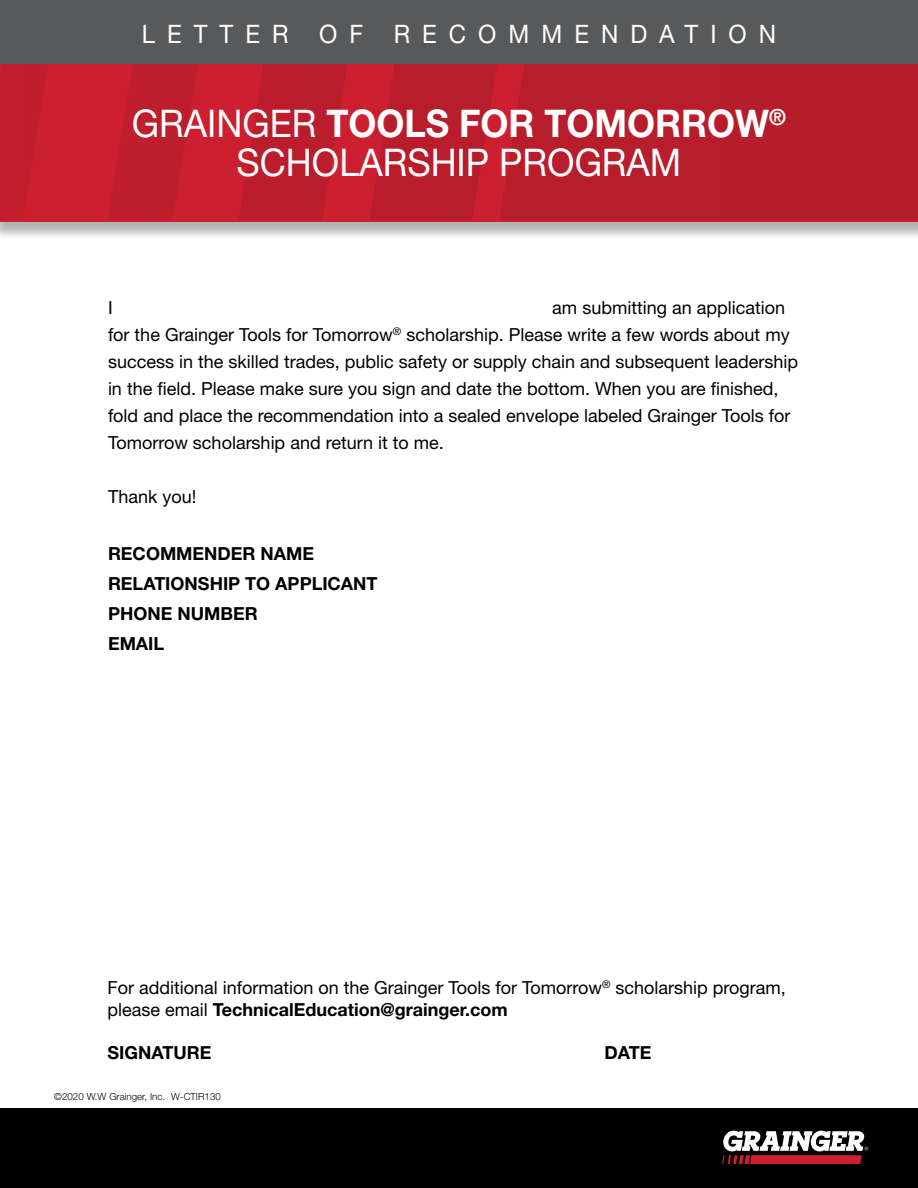
<style>
.page{position:relative;width:918px;height:1188px;background:#fff}
.page>*{position:absolute;margin:0;border:0;box-sizing:border-box;transform-origin:0 0}
.t1{font:38.1px/39px "Helvetica Neue LT Std";color:#fff;text-align:center;scale:.94 1}
.t2{font:25.5px "Helvetica Neue LT Std";letter-spacing:.5em;color:#fff;scale:.94 1}
.t3{font:18px/27px "Helvetica Neue LT Std";color:#000}
.t4{font:700 18px/30px "Helvetica Neue LT Std";color:#000}
.t5{font:300 9.75px "Helvetica Neue LT Std";color:#000}
.s1{font-weight:700}
</style>
<div class="page">
<div style="left:0;top:23px;width:918px;height:218px;background:#000;opacity:.3"></div>
<div style="left:0;top:21px;width:918px;height:201px;background:#cc2030"></div>
<svg style="left:369px;top:64px;width:128px;height:156px"></svg>
<svg style="left:239px;top:64px;width:108px;height:156px"></svg>
<svg style="left:108px;top:64px;width:90px;height:156px"></svg>
<svg style="left:17px;top:64px;width:31px;height:156px"></svg>
<div style="left:499px;top:64px;width:419px;height:156px;background:#b71d2b"></div>
<div style="left:0;top:1109px;width:918px;height:79px;background:#000"></div>
<svg style="left:722px;top:1131px;width:147px;height:33px"></svg>
<div style="left:0;top:0;width:918px;height:64px;background:#58595b"></div>
<h2 class="t2" style="left:142px;top:19px;width:676px">LETTER OF RECOMMENDATION</h2>
<h1 class="t1" style="left:132px;top:104px;width:697px">GRAINGER <span class="s1">TOOLS FOR TOMORROW</span><sup>®<br></sup>SCHOLARSHIP PROGRAM</h1>
<p class="t3" style="left:108px;top:294px;width:692px;text-indent:444px">am submitting an application for the Grainger Tools for Tomorrow<sup>®</sup> scholarship. Please write a few words about my success in the skilled trades, public safety or supply chain and subsequent leadership in the field. Please make sure you sign and date the bottom. When you are finished, fold and place the recommendation into a sealed envelope labeled Grainger Tools for Tomorrow scholarship and return it to me.</p>
<p class="t3" style="left:108px;top:483px;width:90px">Thank you!</p>
<p class="t3" style="left:108px;top:294px;width:6px">I</p>
<p class="t4" style="left:108px;top:538px;width:271px">RECOMMENDER NAME<br>RELATIONSHIP TO APPLICANT<br>PHONE NUMBER<br>EMAIL</p>
<p class="t3" style="left:108px;top:976px;width:680px;line-height:21.6px">For additional information on the Grainger Tools for Tomorrow<sup>®</sup> scholarship program, please email <span class="s1">TechnicalEducation@grainger.com</span></p>
<p class="t4" style="left:108px;top:1037px;width:105px">SIGNATURE</p>
<p class="t4" style="left:605px;top:1037px;width:48px">DATE</p>
<p class="t5" style="left:54px;top:1090px;width:168px">©2020 W.W Grainger, Inc. W-CTIR130</p>
</div>
